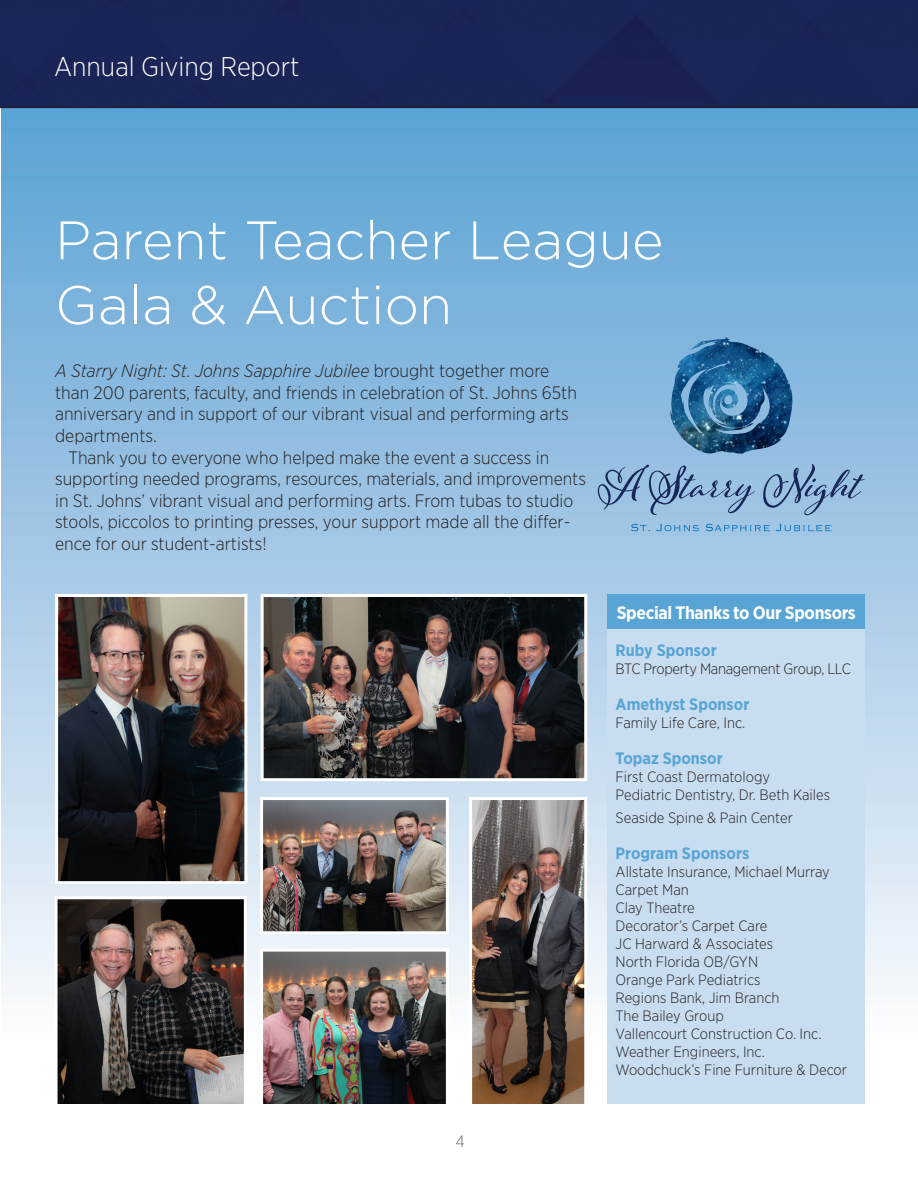
<style>
.page{position:relative;width:918px;height:1188px;background:#fff}
.page>*{position:absolute;margin:0;border:0;box-sizing:border-box;transform-origin:0 0}
.Headline{font:300 54px/64.8px "Gotham";color:#fff}
.t1{font:300 27px "Gotham Narrow";color:#fff}
.Alumni_Notes{font:300 18px/21.6px "Gotham Narrow";color:#231f20}
.Headline_2{font:700 18px "Gotham Narrow";letter-spacing:-.02em;color:#fff}
.Subhead{font:700 16.5px "Gotham Narrow";color:#58a5d5}
.Alumni_Notes-2{font:700 16.5px "Gotham Narrow";color:#58a5d5}
.t2{font:300 16.5px "Gotham Narrow";color:#6c6d70}
.Alumni_Notes-3{font:300 15px "Gotham Narrow";color:#231f20}
.Alumni_Notes-4{font:300 15px "Gotham Narrow";letter-spacing:-.02em;color:#231f20}
.s1{font-style:italic}
</style>
<div class="page">
<div style="left:1px;top:108px;width:917px;height:948px;background:linear-gradient(to bottom,#589fd3,#fdfbfe)"></div>
<img style="left:59px;top:598px;width:184px;height:282px">
<div style="left:55px;top:594px;width:192px;height:290px;border:3px solid #fff"></div>
<img style="left:265px;top:598px;width:318px;height:179px">
<div style="left:261px;top:594px;width:326px;height:187px;border:3px solid #fff"></div>
<div style="left:608px;top:595px;width:257px;height:509px;background:#c9ddf0"></div>
<div style="left:608px;top:595px;width:257px;height:34px;background:#58a5d5"></div>
<img style="left:670px;top:337px;width:123px;height:117px">
<svg style="left:631px;top:524px;width:19px;height:7px"></svg>
<svg style="left:656px;top:524px;width:43px;height:7px"></svg>
<svg style="left:706px;top:524px;width:64px;height:7px"></svg>
<svg style="left:776px;top:524px;width:55px;height:7px"></svg>
<svg style="left:598px;top:465px;width:157px;height:50px;background:#85a9cc"></svg>
<svg style="left:763px;top:464px;width:102px;height:51px;background:#84a8cb"></svg>
<div style="left:0;top:0;width:918px;height:107px;background:#1a2556"></div>
<img style="left:59px;top:900px;width:184px;height:203px">
<div style="left:55px;top:896px;width:192px;height:211px;border:3px solid #fff"></div>
<img style="left:264px;top:801px;width:181px;height:129px">
<div style="left:260px;top:797px;width:189px;height:137px;border:3px solid #fff"></div>
<img style="left:264px;top:953px;width:181px;height:150px">
<div style="left:260px;top:949px;width:189px;height:158px;border:3px solid #fff"></div>
<img style="left:473px;top:801px;width:110px;height:302px">
<div style="left:469px;top:797px;width:118px;height:310px;border:3px solid #fff"></div>
<hr style="left:0;top:107px;width:918px;height:1px;background:#231f20">
<p class="t1" style="left:54px;top:50px;width:247px">Annual Giving Report</p>
<p class="Headline" style="left:55px;top:206px;width:610px">Parent Teacher League<br>Gala &amp; Auction</p>
<p class="Alumni_Notes" style="left:55px;top:360px;width:523px"><span class="s1">A Starry Night: St. Johns Sapphire Jubilee</span> brought together more than 200 parents, faculty, and friends in celebration of St. Johns 65th anniversary and in support of our vibrant visual and performing arts departments.</p>
<p class="Alumni_Notes" style="left:55px;top:446px;width:533px;text-indent:14px">Thank you to everyone who helped make the event a success in supporting needed programs, resources, materials, and improvements in St. Johns’ vibrant visual and performing arts. From tubas to studio stools, piccolos to printing presses, your support made all the differ&shy;ence for our student-artists!</p>
<p class="t2" style="left:455px;top:1131px;width:11px">4</p>
<p class="Headline_2" style="left:617px;top:601px;width:241px">Special Thanks to Our Sponsors</p>
<p class="Subhead" style="left:616px;top:640px;width:103px">Ruby Sponsor</p>
<p class="Alumni_Notes-4" style="left:616px;top:660px;width:237px">BTC Property Management Group, LLC</p>
<p class="Subhead" style="left:616px;top:694px;width:135px">Amethyst Sponsor</p>
<p class="Alumni_Notes-3" style="left:616px;top:714px;width:131px">Family Life Care, Inc.</p>
<p class="Subhead" style="left:616px;top:748px;width:109px">Topaz Sponsor</p>
<p class="Alumni_Notes-3" style="left:616px;top:768px;width:156px">First Coast Dermatology</p>
<p class="Alumni_Notes-3" style="left:616px;top:786px;width:216px">Pediatric Dentistry, Dr. Beth Kailes</p>
<p class="Alumni_Notes-3" style="left:616px;top:808px;width:179px">Seaside Spine &amp; Pain Center</p>
<p class="Alumni_Notes-2" style="left:616px;top:842px;width:135px">Program Sponsors</p>
<p class="Alumni_Notes-3" style="left:616px;top:862px;width:216px">Allstate Insurance, Michael Murray</p>
<p class="Alumni_Notes-3" style="left:616px;top:880px;width:75px">Carpet Man</p>
<p class="Alumni_Notes-3" style="left:616px;top:898px;width:81px">Clay Theatre</p>
<p class="Alumni_Notes-3" style="left:616px;top:916px;width:153px">Decorator’s Carpet Care</p>
<p class="Alumni_Notes-3" style="left:616px;top:934px;width:159px">JC Harward &amp; Associates</p>
<p class="Alumni_Notes-3" style="left:616px;top:952px;width:144px">North Florida OB/GYN</p>
<p class="Alumni_Notes-3" style="left:616px;top:970px;width:146px">Orange Park Pediatrics</p>
<p class="Alumni_Notes-3" style="left:616px;top:988px;width:165px">Regions Bank, Jim Branch</p>
<p class="Alumni_Notes-3" style="left:616px;top:1006px;width:110px">The Bailey Group</p>
<p class="Alumni_Notes-3" style="left:616px;top:1024px;width:207px">Vallencourt Construction Co. Inc.</p>
<p class="Alumni_Notes-3" style="left:616px;top:1042px;width:151px">Weather Engineers, Inc.</p>
<p class="Alumni_Notes-3" style="left:616px;top:1060px;width:233px">Woodchuck’s Fine Furniture &amp; Decor</p>
</div>
